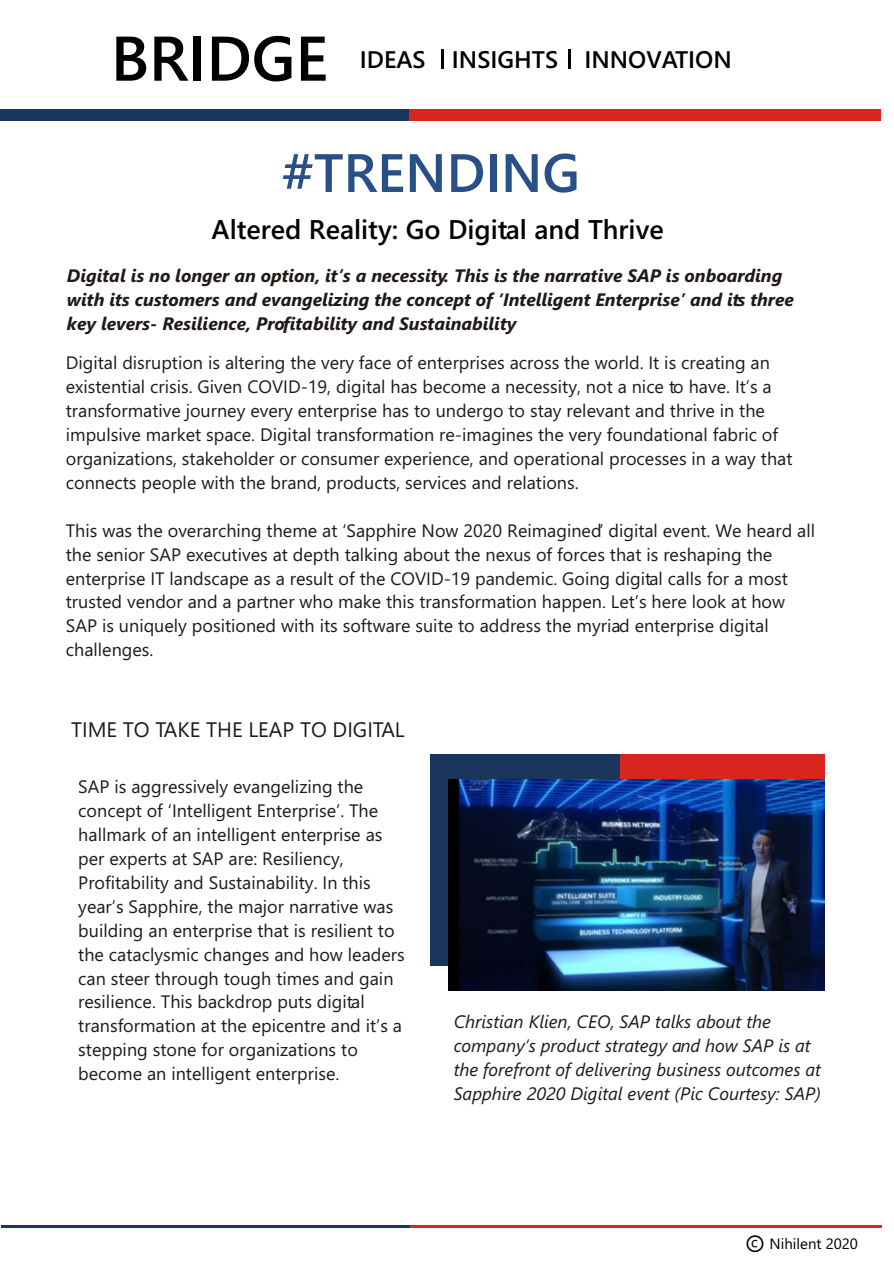
<style>
.page{position:relative;width:894px;height:1263px;background:#fff}
.page>*{position:absolute;margin:0;border:0;box-sizing:border-box;transform-origin:0 0}
.t1{font:63px "Segoe UI Semibold";color:#000}
.t2{font:54px "Segoe UI Semibold";color:#294f87}
.t3{font:27px "Segoe UI Semibold";color:#000}
.t4{font:24px "Segoe UI Semibold";color:#000}
.t5{font:21px "Segoe UI";color:#1f1a17}
.t6{font:18px/24px "Segoe UI";color:#1f1a17}
.t7{font:italic 700 18px/24px "Segoe UI";color:#1f1a17}
.t8{font:italic 18px/24px "Segoe UI";color:#1f1a17}
.t9{font:15px "Segoe UI Emoji";color:#000}
</style>
<div class="page">
<div style="left:620px;top:755px;width:204px;height:211px;background:#d9261c"></div>
<div style="left:430px;top:755px;width:190px;height:211px;background:#1a365c"></div>
<svg style="left:442px;top:50px;width:2px;height:19px"></svg>
<svg style="left:568px;top:50px;width:2px;height:19px"></svg>
<hr style="left:1px;top:1225px;width:409px;height:3px;background:#1a365c">
<hr style="left:410px;top:1225px;width:471px;height:3px;background:#d9261c">
<div style="left:0;top:109px;width:409px;height:12px;background:#1a365c"></div>
<div style="left:409px;top:109px;width:471px;height:12px;background:#d9261c"></div>
<img style="left:448px;top:779px;width:376px;height:212px">
<h1 class="t1" style="left:111px;top:35px;width:219px">BRIDGE</h1>
<h3 class="t4" style="left:360px;top:51px;width:373px">IDEAS INSIGHTS INNOVATION</h3>
<h2 class="t2" style="left:282px;top:153px;width:300px">#TRENDING</h2>
<h3 class="t3" style="left:212px;top:219px;width:454px">Altered Reality: Go Digital and Thrive</h3>
<p class="t7" style="left:67px;top:266px;width:729px">Digital is no longer an option, it’s a necessity. This is the narrative SAP is onboarding with its customers and evangelizing the concept of ‘Intelligent Enterprise’ and its three key levers- Resilience, Profitability and Sustainability</p>
<p class="t6" style="left:66px;top:352px;width:728px">Digital disruption is altering the very face of enterprises across the world. It is creating an existential crisis. Given COVID-19, digital has become a necessity, not a nice to have. It’s a transformative journey every enterprise has to undergo to stay relevant and thrive in the impulsive market space. Digital transformation re-imagines the very foundational fabric of organizations, stakeholder or consumer experience, and operational processes in a way that connects people with the brand, products, services and relations.</p>
<p class="t6" style="left:66px;top:520px;width:751px">This was the overarching theme at ‘Sapphire Now 2020 Reimagined’ digital event. We heard all the senior SAP executives at depth talking about the nexus of forces that is reshaping the enterprise IT landscape as a result of the COVID-19 pandemic. Going digital calls for a most trusted vendor and a partner who make this transformation happen. Let’s here look at how SAP is uniquely positioned with its software suite to address the myriad enterprise digital challenges.</p>
<p class="t5" style="left:71px;top:722px;width:335px">TIME TO TAKE THE LEAP TO DIGITAL</p>
<p class="t6" style="left:78px;top:776px;width:328px">SAP is aggressively evangelizing the concept of ‘Intelligent Enterprise’. The hallmark of an intelligent enterprise as per experts at SAP are: Resiliency, Profitability and Sustainability. In this year’s Sapphire, the major narrative was building an enterprise that is resilient to the cataclysmic changes and how leaders can steer through tough times and gain resilience. This backdrop puts digital transformation at the epicentre and it’s a stepping stone for organizations to become an intelligent enterprise.</p>
<p class="t8" style="left:454px;top:1011px;width:369px">Christian Klien, CEO, SAP talks about the company’s product strategy and how SAP is at the forefront of delivering business outcomes at Sapphire 2020 Digital event (Pic Courtesy: SAP)</p>
<p class="t9" style="left:797px;top:1238px;width:27px">● ■▼</p>
</div>
